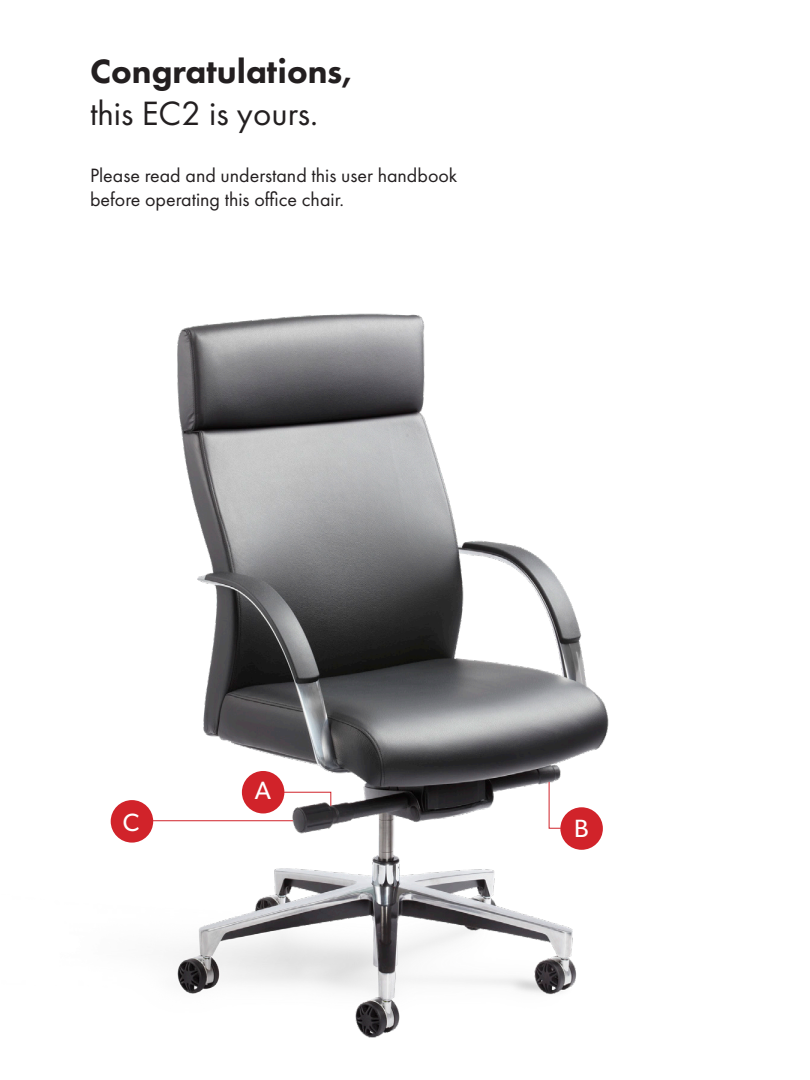
<style>
.page{position:relative;width:810px;height:1080px;background:#fff}
.page>*{position:absolute;margin:0;border:0;box-sizing:border-box;transform-origin:0 0}
.t1{font:800 35px "Futura PT";color:#231f20}
.t2{font:35px "Futura PT";color:#231f20}
.t3{font:25px "Gibson";color:#fff}
.t4{font:20px/24px "Futura PT";color:#231f20}
</style>
<div class="page">
<img style="left:110px;top:313px;width:499px;height:725px">
<div style="left:242px;top:771px;width:42px;height:42px;background:#d1232a;border-radius:50%"></div>
<div style="left:111px;top:800px;width:42px;height:43px;background:#d1232a;border-radius:50%"></div>
<div style="left:560px;top:807px;width:43px;height:43px;background:#d1232a;border-radius:50%"></div>
<svg style="left:548px;top:782px;width:15px;height:47px"></svg>
<svg style="left:280px;top:792px;width:51px;height:14px"></svg>
<hr style="left:152px;top:820px;width:141px;height:1px;background:#d1232a">
<p class="t1" style="left:90px;top:49px;width:264px">Congratulations,</p>
<p class="t2" style="left:90px;top:92px;width:229px">this EC2 is yours.</p>
<p class="t4" style="left:90px;top:164px;width:369px">Please read and understand this user handbook before operating this office chair.</p>
<p class="t3" style="left:255px;top:776px;width:18px">A</p>
<p class="t3" style="left:123px;top:807px;width:18px">C</p>
<p class="t3" style="left:574px;top:814px;width:16px">B</p>
</div>
